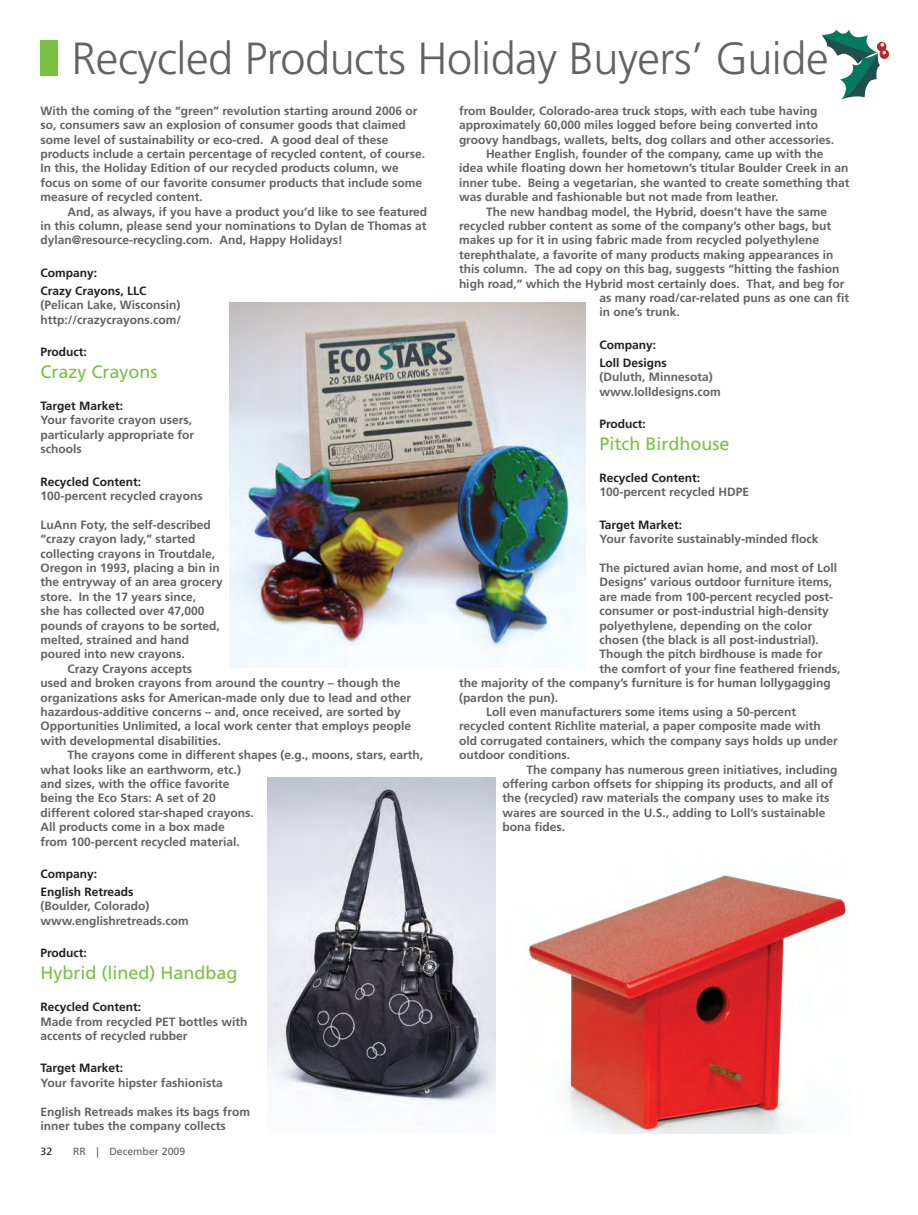
<style>
.page{position:relative;width:918px;height:1215px;background:#fff}
.page>*{position:absolute;margin:0;border:0;box-sizing:border-box;transform-origin:0 0}
.t1{font:300 45px "Frutiger LT Std";letter-spacing:-.01em;color:#636366}
.t2{font:18px "Frutiger LT Std";color:#79c142}
.t3{font:700 12px/14.4px "Frutiger LT Std";color:#636366}
.t4{font:700 12px/18px "Frutiger LT Std";color:#231f20}
.t5{font:10.5px "Frutiger LT Std";color:#636366}
.t6{font:10.5px "Frutiger LT Std";color:#231f20}
</style>
<div class="page">
<div style="left:40px;top:40px;width:18px;height:36px;background:#79c142"></div>
<svg style="left:822px;top:29px;width:67px;height:71px"></svg>
<img style="left:528px;top:875px;width:318px;height:259px">
<img style="left:230px;top:303px;width:356px;height:365px">
<img style="left:268px;top:777px;width:228px;height:327px">
<h1 class="t1" style="left:71px;top:33px;width:759px">Recycled Products Holiday Buyers’ Guide</h1>
<p class="t3" style="left:40px;top:103px;width:386px">With the coming of the “green” revolution starting around 2006 or so, consumers saw an explosion of consumer goods that claimed some level of sustainability or eco-cred. A good deal of these products include a certain percentage of recycled content, of course.<br>In this, the Holiday Edition of our recycled products column, we focus on some of our favorite consumer products that include some measure of recycled content.</p>
<p class="t3" style="left:40px;top:204px;width:388px;text-align:justify;text-indent:27px">And, as always, if you have a product you’d like to see featured in this column, please send your nominations to Dylan de Thomas at dylan@resource-recycling.com. And, Happy Holidays!</p>
<p class="t4" style="left:40px;top:264px;width:108px">Company:<br>Crazy Crayons, LLC</p>
<p class="t3" style="left:40px;top:298px;width:142px">(Pelican Lake, Wisconsin) http://crazycrayons.com/</p>
<p class="t4" style="left:40px;top:343px;width:48px">Product:</p>
<h2 class="t2" style="left:40px;top:361px;width:119px">Crazy Crayons</h2>
<p class="t4" style="left:40px;top:397px;width:84px">Target Market:</p>
<p class="t3" style="left:40px;top:413px;width:155px">Your favorite crayon users, particularly appropriate for schools</p>
<p class="t4" style="left:40px;top:472px;width:102px">Recycled Content:</p>
<p class="t3" style="left:40px;top:489px;width:164px">100-percent recycled crayons</p>
<p class="t3" style="left:40px;top:517px;width:172px">LuAnn Foty, the self-described</p>
<p class="t3" style="left:40px;top:532px;width:157px">“crazy crayon lady,” started</p>
<p class="t3" style="left:40px;top:546px;width:176px">collecting crayons in Troutdale,</p>
<p class="t3" style="left:40px;top:561px;width:181px">Oregon in 1993, placing a bin in</p>
<p class="t3" style="left:40px;top:575px;width:184px">the entryway of an area grocery</p>
<p class="t3" style="left:40px;top:589px;width:157px">store. In the 17 years since,</p>
<p class="t3" style="left:40px;top:604px;width:166px">she has collected over 47,000</p>
<p class="t3" style="left:40px;top:618px;width:181px">pounds of crayons to be sorted,</p>
<p class="t3" style="left:40px;top:633px;width:150px">melted, strained and hand</p>
<p class="t3" style="left:40px;top:647px;width:146px">poured into new crayons.</p>
<p class="t3" style="left:68px;top:661px;width:126px">Crazy Crayons accepts</p>
<p class="t3" style="left:40px;top:676px;width:362px">used and broken crayons from around the country – though the</p>
<p class="t3" style="left:40px;top:690px;width:372px">organizations asks for American-made only due to lead and other</p>
<p class="t3" style="left:40px;top:705px;width:362px">hazardous-additive concerns – and, once received, are sorted by</p>
<p class="t3" style="left:40px;top:719px;width:372px">Opportunities Unlimited, a local work center that employs people</p>
<p class="t3" style="left:40px;top:733px;width:182px">with developmental disabilities.</p>
<p class="t3" style="left:68px;top:748px;width:357px">The crayons come in different shapes (e.g., moons, stars, earth,</p>
<p class="t3" style="left:40px;top:762px;width:202px">what looks like an earthworm, etc.)</p>
<p class="t3" style="left:40px;top:777px;width:191px">and sizes, with the office favorite</p>
<p class="t3" style="left:40px;top:791px;width:177px">being the Eco Stars: A set of 20</p>
<p class="t3" style="left:40px;top:805px;width:215px">different colored star-shaped crayons.</p>
<p class="t3" style="left:40px;top:820px;width:186px">All products come in a box made</p>
<p class="t3" style="left:40px;top:834px;width:201px">from 100-percent recycled material.</p>
<p class="t4" style="left:40px;top:865px;width:95px">Company:<br>English Retreads</p>
<p class="t3" style="left:40px;top:899px;width:150px">(Boulder, Colorado) www.englishretreads.com</p>
<p class="t4" style="left:40px;top:944px;width:48px">Product:</p>
<h2 class="t2" style="left:40px;top:962px;width:199px">Hybrid (lined) Handbag</h2>
<p class="t4" style="left:40px;top:998px;width:102px">Recycled Content:</p>
<p class="t3" style="left:40px;top:1014px;width:208px">Made from recycled PET bottles with accents of recycled rubber</p>
<p class="t4" style="left:40px;top:1059px;width:84px">Target Market:</p>
<p class="t3" style="left:40px;top:1075px;width:184px">Your favorite hipster fashionista</p>
<p class="t3" style="left:40px;top:1104px;width:211px">English Retreads makes its bags from inner tubes the company collects</p>
<p class="t3" style="left:459px;top:103px;width:360px">from Boulder, Colorado-area truck stops, with each tube having</p>
<p class="t3" style="left:459px;top:118px;width:361px">approximately 60,000 miles logged before being converted into</p>
<p class="t3" style="left:459px;top:132px;width:377px">groovy handbags, wallets, belts, dog collars and other accessories.</p>
<p class="t3" style="left:486px;top:147px;width:339px">Heather English, founder of the company, came up with the</p>
<p class="t3" style="left:459px;top:161px;width:391px">idea while floating down her hometown’s titular Boulder Creek in an</p>
<p class="t3" style="left:459px;top:175px;width:392px">inner tube. Being a vegetarian, she wanted to create something that</p>
<p class="t3" style="left:459px;top:190px;width:321px">was durable and fashionable but not made from leather.</p>
<p class="t3" style="left:486px;top:204px;width:343px">The new handbag model, the Hybrid, doesn’t have the same</p>
<p class="t3" style="left:459px;top:219px;width:374px">recycled rubber content as some of the company’s other bags, but</p>
<p class="t3" style="left:459px;top:233px;width:362px">makes up for it in using fabric made from recycled polyethylene</p>
<p class="t3" style="left:459px;top:247px;width:376px">terephthalate, a favorite of many products making appearances in</p>
<p class="t3" style="left:459px;top:262px;width:382px">this column. The ad copy on this bag, suggests “hitting the fashion</p>
<p class="t3" style="left:459px;top:276px;width:387px">high road,” which the Hybrid most certainly does. That, and beg for</p>
<p class="t3" style="left:599px;top:291px;width:251px">as many road/car-related puns as one can fit</p>
<p class="t3" style="left:599px;top:305px;width:82px">in one’s trunk.</p>
<p class="t4" style="left:599px;top:336px;width:69px">Company:<br>Loll Designs</p>
<p class="t3" style="left:599px;top:370px;width:123px">(Duluth, Minnesota) www.lolldesigns.com</p>
<p class="t4" style="left:599px;top:415px;width:48px">Product:</p>
<h2 class="t2" style="left:599px;top:433px;width:132px">Pitch Birdhouse</h2>
<p class="t4" style="left:599px;top:469px;width:102px">Recycled Content:</p>
<p class="t3" style="left:599px;top:485px;width:151px">100-percent recycled HDPE</p>
<p class="t4" style="left:599px;top:516px;width:84px">Target Market:</p>
<p class="t3" style="left:599px;top:532px;width:220px">Your favorite sustainably-minded flock</p>
<p class="t3" style="left:599px;top:561px;width:239px">The pictured avian home, and most of Loll</p>
<p class="t3" style="left:599px;top:575px;width:234px">Designs’ various outdoor furniture items,</p>
<p class="t3" style="left:599px;top:589px;width:235px">are made from 100-percent recycled post-</p>
<p class="t3" style="left:599px;top:604px;width:231px">consumer or post-industrial high-density</p>
<p class="t3" style="left:599px;top:618px;width:214px">polyethylene, depending on the color</p>
<p class="t3" style="left:599px;top:633px;width:221px">chosen (the black is all post-industrial).</p>
<p class="t3" style="left:599px;top:647px;width:225px">Though the pitch birdhouse is made for</p>
<p class="t3" style="left:599px;top:661px;width:243px">the comfort of your fine feathered friends,</p>
<p class="t3" style="left:459px;top:676px;width:373px">the majority of the company’s furniture is for human lollygagging</p>
<p class="t3" style="left:459px;top:690px;width:101px">(pardon the pun).</p>
<p class="t3" style="left:486px;top:705px;width:312px">Loll even manufacturers some items using a 50-percent</p>
<p class="t3" style="left:459px;top:719px;width:363px">recycled content Richlite material, a paper composite made with</p>
<p class="t3" style="left:459px;top:733px;width:380px">old corrugated containers, which the company says holds up under</p>
<p class="t3" style="left:459px;top:748px;width:113px">outdoor conditions.</p>
<p class="t3" style="left:526px;top:762px;width:312px">The company has numerous green initiatives, including</p>
<p class="t3" style="left:502px;top:777px;width:332px">offering carbon offsets for shipping its products, and all of</p>
<p class="t3" style="left:502px;top:791px;width:329px">the (recycled) raw materials the company uses to make its</p>
<p class="t3" style="left:502px;top:805px;width:325px">wares are sourced in the U.S., adding to Loll’s sustainable</p>
<p class="t3" style="left:502px;top:820px;width:64px">bona fides.</p>
<p class="t6" style="left:40px;top:1146px;width:13px">32</p>
<p class="t5" style="left:73px;top:1146px;width:114px">RR | December 2009</p>
</div>
